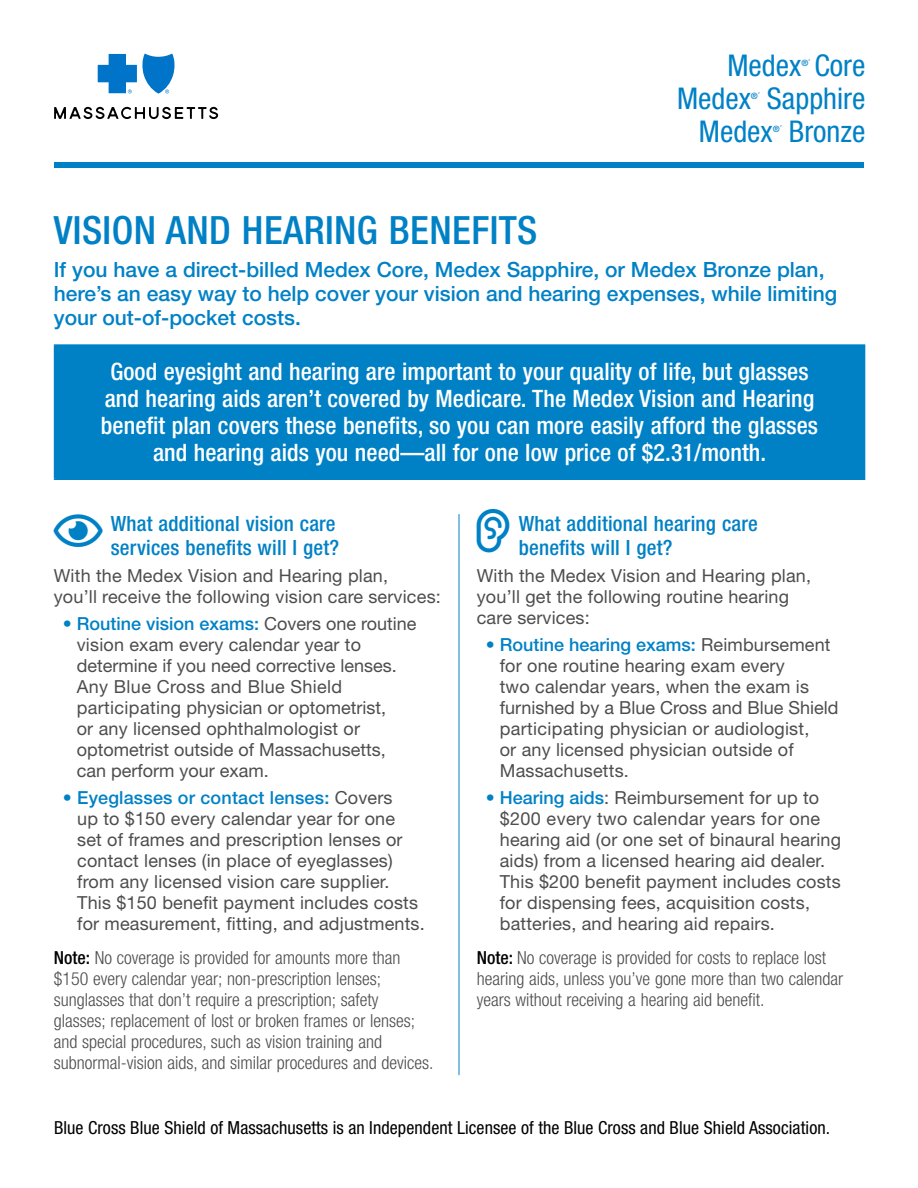
<style>
.page{position:relative;width:918px;height:1188px;background:#fff}
.page>*{position:absolute;margin:0;border:0;box-sizing:border-box;transform-origin:0 0}
.Page_Head{font:500 condensed 39px "Helvetica Neue LT Std";letter-spacing:.01em;color:#0081c6}
.MDCR_Top_Description{font:condensed 30px "Helvetica Neue LT Std";color:#0081c6}
.CTA_16_18_HLV_67_CNT{font:500 condensed 24px/27px "Helvetica Neue LT Std";letter-spacing:.005em;color:#fff;text-align:center}
.Main_Intro_18_20{font:500 21px/24px "Helvetica Neue LT Std";color:#0081c6}
.Text_Head{font:500 condensed 21px/24px "Helvetica Neue LT Std";letter-spacing:.01em;color:#0081c6;text-align:right}
.Body_Bullet{font:18px/21px "Helvetica Neue LT Std";letter-spacing:.01em;color:#4d4d4f}
.Footnote_12_15_HLV_4{font:300 condensed 18px/21px "Helvetica Neue LT Std";color:#4d4d4f}
.Body{font:18px/21px "Helvetica Neue LT Std";letter-spacing:.01em;color:#4d4d4f}
._000_Legal{font:condensed 18px "Helvetica Neue LT Std";letter-spacing:.005em;color:#000}
.MDCR_Top_Description-2{font:500 condensed 8.7px "Helvetica Neue LT Std";color:#0081c6}
.s1{font-weight:500;color:#0081c6}
.s2{font-weight:500;color:#000}
</style>
<div class="page">
<div style="left:55px;top:345px;width:810px;height:134px;background:#0081c6"></div>
<hr style="left:54px;top:344px;width:811px;height:2px;background:#0081c6">
<hr style="left:54px;top:346px;width:1px;height:132px;background:#0081c6">
<hr style="left:54px;top:478px;width:811px;height:2px;background:#0081c6">
<hr style="left:459px;top:514px;width:1px;height:561px;background:#0081c6">
<div style="left:54px;top:162px;width:810px;height:6px;background:#0081c6"></div>
<svg style="left:98px;top:54px;width:77px;height:40px"></svg>
<svg style="left:54px;top:107px;width:164px;height:12px"></svg>
<p class="MDCR_Top_Description" style="left:728px;top:48px;width:139px">Medex Core</p>
<p class="MDCR_Top_Description-2" style="left:801px;top:58px;width:10px">®´</p>
<p class="MDCR_Top_Description" style="left:677px;top:81px;width:75px">Medex</p>
<p class="MDCR_Top_Description-2" style="left:751px;top:91px;width:10px">®´</p>
<p class="MDCR_Top_Description" style="left:767px;top:81px;width:100px">Sapphire</p>
<p class="MDCR_Top_Description" style="left:699px;top:114px;width:75px">Medex</p>
<p class="MDCR_Top_Description-2" style="left:773px;top:124px;width:10px">®´</p>
<p class="MDCR_Top_Description" style="left:789px;top:114px;width:78px">Bronze</p>
<p class="Page_Head" style="left:54px;top:206px;width:485px">VISION AND HEARING BENEFITS</p>
<p class="Main_Intro_18_20" style="left:54px;top:257px;width:785px">If you have a direct-billed Medex Core, Medex Sapphire, or Medex Bronze plan, here’s an easy way to help cover your vision and hearing expenses, while limiting your out-of-pocket costs.</p>
<p class="CTA_16_18_HLV_67_CNT" style="left:101px;top:358px;width:719px">Good eyesight and hearing are important to your quality of life, but glasses and hearing aids aren’t covered by Medicare. The Medex Vision and Hearing benefit plan covers these benefits, so you can more easily afford the glasses and hearing aids you need—all for one low price of $2.31/month.</p>
<p class="Text_Head" style="left:54px;top:511px;width:287px">■ What additional vision care services benefits will I get?</p>
<p class="Body" style="left:54px;top:565px;width:389px">With the Medex Vision and Hearing plan,<br>you’ll receive the following vision care services:</p>
<p class="Body_Bullet" style="left:77px;top:613px;width:341px;text-indent:-14px"><span class="s1">• Routine vision exams:</span> Covers one routine vision exam every calendar year to determine if you need corrective lenses.<br>Any Blue Cross and Blue Shield participating physician or optometrist,<br>or any licensed ophthalmologist or optometrist outside of Massachusetts, can perform your exam.</p>
<p class="Body_Bullet" style="left:77px;top:787px;width:349px;text-indent:-14px"><span class="s1">• Eyeglasses or contact lenses:</span> Covers<br>up to $150 every calendar year for one<br>set of frames and prescription lenses or contact lenses (in place of eyeglasses) from any licensed vision care supplier.<br>This $150 benefit payment includes costs for measurement, fitting, and adjustments.</p>
<p class="Footnote_12_15_HLV_4" style="left:54px;top:947px;width:381px"><span class="s2">Note:</span> No coverage is provided for amounts more than $150 every calendar year; non-prescription lenses; sunglasses that don’t require a prescription; safety glasses; replacement of lost or broken frames or lenses; and special procedures, such as vision training and subnormal-vision aids, and similar procedures and devices.</p>
<p class="Text_Head" style="left:519px;top:511px;width:241px;text-align:left">What additional hearing care benefits will I get?</p>
<p class="Body" style="left:477px;top:565px;width:336px">With the Medex Vision and Hearing plan, you’ll get the following routine hearing care services:</p>
<p class="Body_Bullet" style="left:500px;top:634px;width:340px;text-indent:-14px"><span class="s1">• Routine hearing exams:</span> Reimbursement for one routine hearing exam every<br>two calendar years, when the exam is furnished by a Blue Cross and Blue Shield participating physician or audiologist,<br>or any licensed physician outside of Massachusetts.</p>
<p class="Body_Bullet" style="left:500px;top:787px;width:343px;text-indent:-14px"><span class="s1">• Hearing aids</span>: Reimbursement for up to $200 every two calendar years for one hearing aid (or one set of binaural hearing aids) from a licensed hearing aid dealer.<br>This $200 benefit payment includes costs for dispensing fees, acquisition costs, batteries, and hearing aid repairs.</p>
<p class="Footnote_12_15_HLV_4" style="left:477px;top:947px;width:368px"><span class="s2">Note:</span> No coverage is provided for costs to replace lost hearing aids, unless you’ve gone more than two calendar years without receiving a hearing aid benefit.</p>
<p class="_000_Legal" style="left:54px;top:1117px;width:778px">Blue Cross Blue Shield of Massachusetts is an Independent Licensee of the Blue Cross and Blue Shield Association.</p>
</div>
